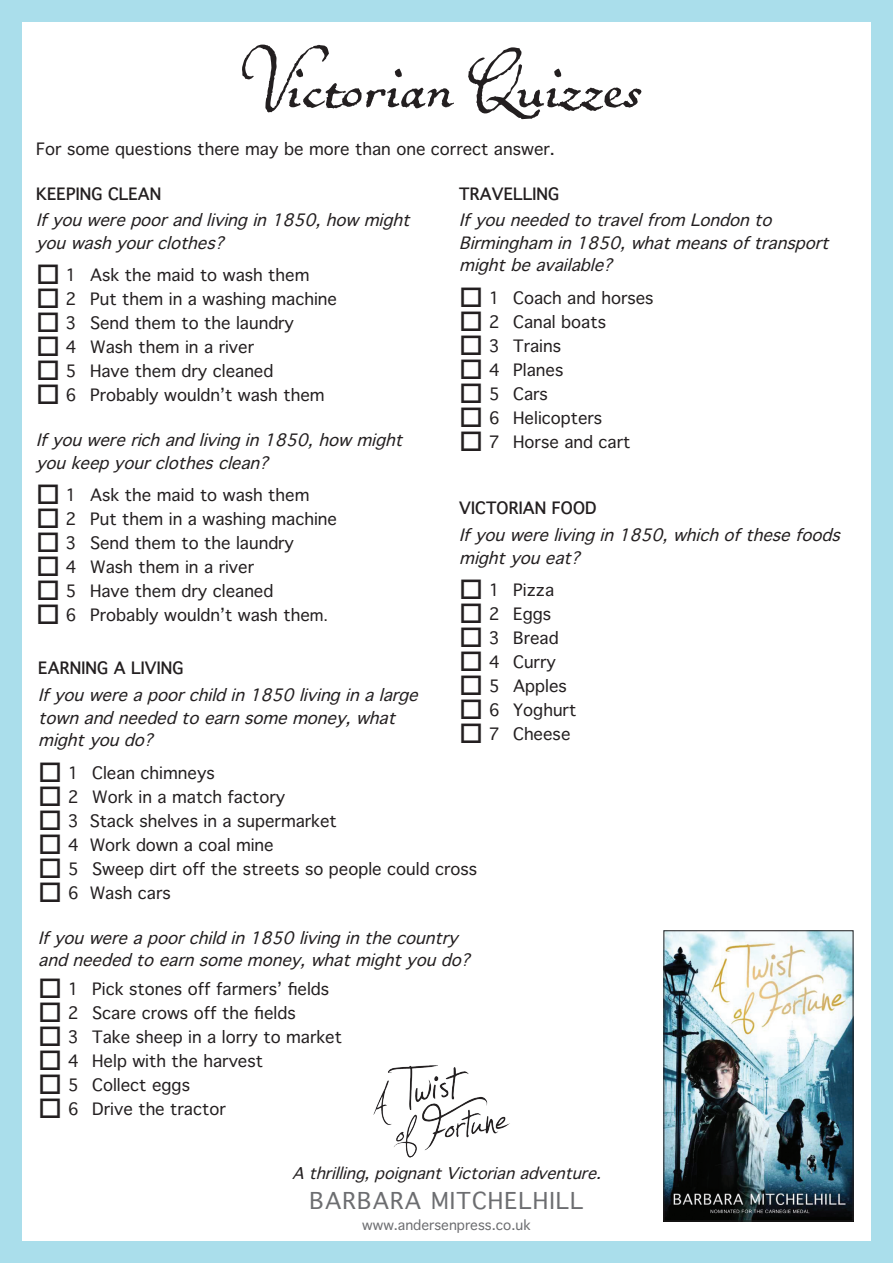
<style>
.page{position:relative;width:893px;height:1263px;background:#fff}
.page>*{position:absolute;margin:0;border:0;box-sizing:border-box;transform-origin:0 0}
.t1{font:90px "Ballerino ITC";color:#231f20}
.t2{font:22.5px "Thonburi";letter-spacing:.05em;color:#6c6d70}
.t3{font:16.5px "Thonburi";color:#231f20}
.t4{font:italic 16.5px/22.5px "Thonburi";color:#231f20}
.t5{font:700 16.5px "Thonburi";color:#231f20}
.t6{font:italic 15.75px "Thonburi";color:#231f20}
.t7{font:13.5px "Thonburi";color:#6c6d70}
.s1{font-family:"Helvetica"}
</style>
<div class="page">
<div style="left:0;top:0;width:893px;height:21px;background:#aadeeb"></div>
<div style="left:0;top:1242px;width:893px;height:21px;background:#aadeeb"></div>
<div style="left:0;top:0;width:21px;height:1263px;background:#aadeeb"></div>
<div style="left:872px;top:0;width:21px;height:1263px;background:#aadeeb"></div>
<img style="left:373px;top:1065px;width:137px;height:93px">
<img style="left:666px;top:932px;width:185px;height:287px">
<div style="left:664px;top:930px;width:189px;height:291px;border:1px solid #231f20"></div>
<p class="t1" style="left:252px;top:23px;width:391px">Victorian Quizzes</p>
<p class="t3" style="left:36px;top:135px;width:520px">For some questions there may be more than one correct answer.</p>
<p class="t5" style="left:36px;top:180px;width:127px">KEEPING CLEAN</p>
<p class="t4" style="left:36px;top:209px;width:382px">Ifyouwerepoorandlivingin1850,how might youwashyourclothes?</p>
<p class="t3" style="left:36px;top:262px;width:275px">□ 1 Ask the maid to wash them</p>
<p class="t3" style="left:36px;top:286px;width:302px">□ 2 Put them in a washing machine</p>
<p class="t3" style="left:36px;top:310px;width:259px">□ 3 Send them to the laundry</p>
<p class="t3" style="left:36px;top:334px;width:219px">□ 4 Wash them in a river</p>
<p class="t3" style="left:36px;top:358px;width:239px">□ 5 Have them dry cleaned</p>
<p class="t3" style="left:36px;top:382px;width:290px">□ 6 Probably wouldn’t wash them</p>
<p class="t4" style="left:36px;top:429px;width:374px">Ifyouwererichandlivingin1850,how might youkeepyourclothesclean?</p>
<p class="t3" style="left:36px;top:482px;width:275px">□ 1 Ask the maid to wash them</p>
<p class="t3" style="left:36px;top:506px;width:302px">□ 2 Put them in a washing machine</p>
<p class="t3" style="left:36px;top:530px;width:259px">□ 3 Send them to the laundry</p>
<p class="t3" style="left:36px;top:554px;width:219px">□ 4 Wash them in a river</p>
<p class="t3" style="left:36px;top:578px;width:239px">□ 5 Have them dry cleaned</p>
<p class="t3" style="left:36px;top:602px;width:294px">□ 6 Probably wouldn’t wash the<span class="s1">m.</span></p>
<p class="t5" style="left:459px;top:180px;width:102px">TRAVELLING</p>
<p class="t4" style="left:459px;top:209px;width:377px">Ifyouneededtotravelfrom Londonto<br>Birmingham in1850,whatmeansoftransport mightbeavailable?</p>
<p class="t3" style="left:459px;top:284px;width:196px">□ 1 Coach and horses</p>
<p class="t3" style="left:459px;top:308px;width:148px">□ 2 Canal boats</p>
<p class="t3" style="left:459px;top:332px;width:103px">□ 3 Trains</p>
<p class="t3" style="left:459px;top:356px;width:106px">□ 4 Planes</p>
<p class="t3" style="left:459px;top:380px;width:90px">□ 5 Cars</p>
<p class="t3" style="left:459px;top:404px;width:145px">□ 6 Helicopters</p>
<p class="t3" style="left:459px;top:428px;width:173px">□ 7 Horse and cart</p>
<p class="t5" style="left:459px;top:495px;width:139px">VICTORIAN FOOD</p>
<p class="t4" style="left:459px;top:524px;width:389px">Ifyouwerelivingin1850,whichofthesefoods mightyoueat?</p>
<p class="t3" style="left:459px;top:576px;width:96px">□ 1 Pizza</p>
<p class="t3" style="left:459px;top:600px;width:94px">□ 2 Eggs</p>
<p class="t3" style="left:459px;top:624px;width:101px">□ 3 Bread</p>
<p class="t3" style="left:459px;top:648px;width:98px">□ 4 Curry</p>
<p class="t3" style="left:459px;top:672px;width:109px">□ 5 Apples</p>
<p class="t3" style="left:459px;top:696px;width:119px">□ 6 Yoghurt</p>
<p class="t3" style="left:459px;top:720px;width:113px">□ 7 Cheese</p>
<p class="t5" style="left:38px;top:655px;width:147px">EARNING A LIVING</p>
<p class="t4" style="left:38px;top:684px;width:388px">Ifyouwereapoorchildin1850livinginalarge townandneededtoearnsomemoney,what mightyoudo?</p>
<p class="t3" style="left:38px;top:759px;width:178px">□ 1 Clean chimneys</p>
<p class="t3" style="left:38px;top:783px;width:248px">□ 2 Work in a match factory</p>
<p class="t3" style="left:38px;top:807px;width:300px">□ 3 Stack shelves in a supermarket</p>
<p class="t3" style="left:38px;top:831px;width:237px">□ 4 Work down a coal mine</p>
<p class="t3" style="left:38px;top:855px;width:440px">□ 5 Sweep dirt off the streets so people could cross</p>
<p class="t3" style="left:38px;top:879px;width:134px">□ 6 Wash cars</p>
<p class="t4" style="left:38px;top:926px;width:440px">Ifyouwereapoorchildin1850livinginthecountry andneededtoearnsomemoney,whatmightyoudo?</p>
<p class="t3" style="left:38px;top:975px;width:292px">□ 1 Pick stones off farmers’ fields</p>
<p class="t3" style="left:38px;top:999px;width:259px">□ 2 Scare crows off the fields</p>
<p class="t3" style="left:38px;top:1023px;width:305px">□ 3 Take sheep in a lorry to market</p>
<p class="t3" style="left:38px;top:1047px;width:226px">□ 4 Help with the harvest</p>
<p class="t3" style="left:38px;top:1071px;width:153px">□ 5 Collect eggs</p>
<p class="t3" style="left:38px;top:1095px;width:189px">□ 6 Drive the tractor</p>
<p class="t6" style="left:292px;top:1160px;width:317px">Athrilling,poignantVictorianadventure.</p>
<p class="t2" style="left:310px;top:1182px;width:275px">BARBARA MITCHELHILL</p>
<p class="t7" style="left:362px;top:1213px;width:170px">www.andersenpress.co.uk</p>
</div>
